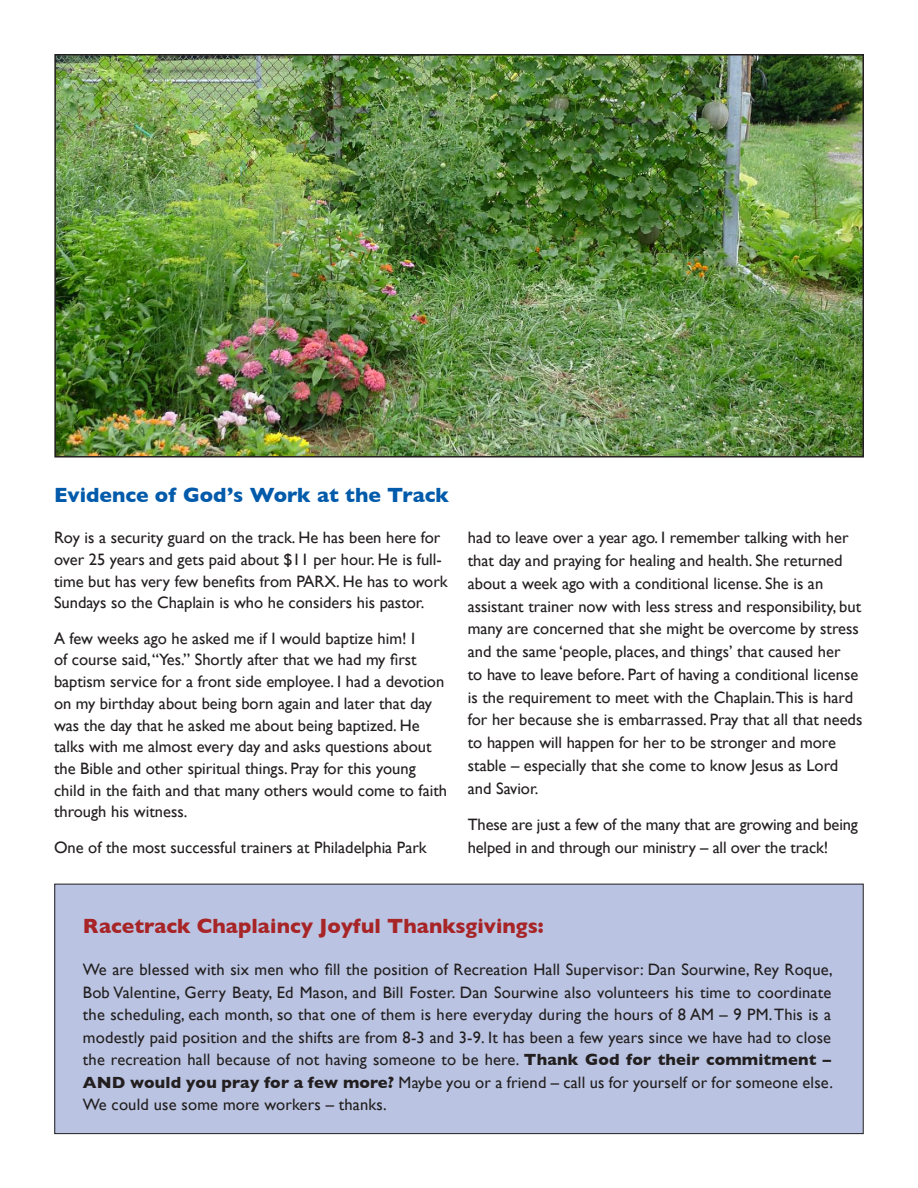
<style>
.page{position:relative;width:918px;height:1188px;background:#fff}
.page>*{position:absolute;margin:0;border:0;box-sizing:border-box;transform-origin:0 0}
.t1{font:700 21px "Gill Sans";color:#a72427}
.t2{font:700 21px "Gill Sans";color:#015aaa}
.t3{font:16.5px/22.8px "Gill Sans";color:#231f20}
.s1{font-weight:700}
</style>
<div class="page">
<div style="left:55px;top:884px;width:808px;height:250px;background:#bac4e2"></div>
<div style="left:54px;top:884px;width:810px;height:250px;border:1px solid #231f20"></div>
<img style="left:57px;top:57px;width:804px;height:398px">
<div style="left:54px;top:54px;width:810px;height:404px;border:2px solid #231f20"></div>
<p class="t2" style="left:54px;top:482px;width:397px">Evidence of God’s Work at the Track</p>
<p class="t3" style="left:54px;top:527px;width:395px;line-height:21.8px">Roy is a security guard on the track. He has been here for over 25 years and gets paid about $11 per hour. He is full&shy;time but has very few benefits from PARX. He has to work Sundays so the Chaplain is who he considers his pastor.</p>
<p class="t3" style="left:54px;top:627px;width:395px;line-height:21.8px">A few weeks ago he asked me if I would baptize him! I<br>of course said, “Yes.” Shortly after that we had my first baptism service for a front side employee. I had a devotion on my birthday about being born again and later that day was the day that he asked me about being baptized. He talks with me almost every day and asks questions about the Bible and other spiritual things. Pray for this young child in the faith and that many others would come to faith through his witness.</p>
<p class="t3" style="left:54px;top:835px;width:374px">One of the most successful trainers at Philadelphia Park</p>
<p class="t3" style="left:468px;top:526px;width:396px">had to leave over a year ago. I remember talking with her that day and praying for healing and health. She returned about a week ago with a conditional license. She is an assistant trainer now with less stress and responsibility, but many are concerned that she might be overcome by stress and the same ‘people, places, and things’ that caused her<br>to have to leave before. Part of having a conditional license is the requirement to meet with the Chaplain.This is hard for her because she is embarrassed. Pray that all that needs to happen will happen for her to be stronger and more stable – especially that she come to know Jesus as Lord and Savior.</p>
<p class="t3" style="left:468px;top:813px;width:392px">These are just a few of the many that are growing and being helped in and through our ministry – all over the track!</p>
<p class="t1" style="left:83px;top:913px;width:462px">Racetrack Chaplaincy Joyful Thanksgivings:</p>
<p class="t3" style="left:83px;top:958px;width:752px;text-align:justify">We are blessed with six men who fill the position of Recreation Hall Supervisor: Dan Sourwine, Rey Roque, Bob Valentine, Gerry Beaty, Ed Mason, and Bill Foster. Dan Sourwine also volunteers his time to coordinate the scheduling, each month, so that one of them is here everyday during the hours of 8 AM – 9 PM. This is a modestly paid position and the shifts are from 8-3 and 3-9. It has been a few years since we have had to close the recreation hall because of not having someone to be here. <span class="s1">Thank God for their commitment – AND would you pray for a few more?</span> Maybe you or a friend – call us for yourself or for someone else.<br>We could use some more workers – thanks.</p>
</div>
